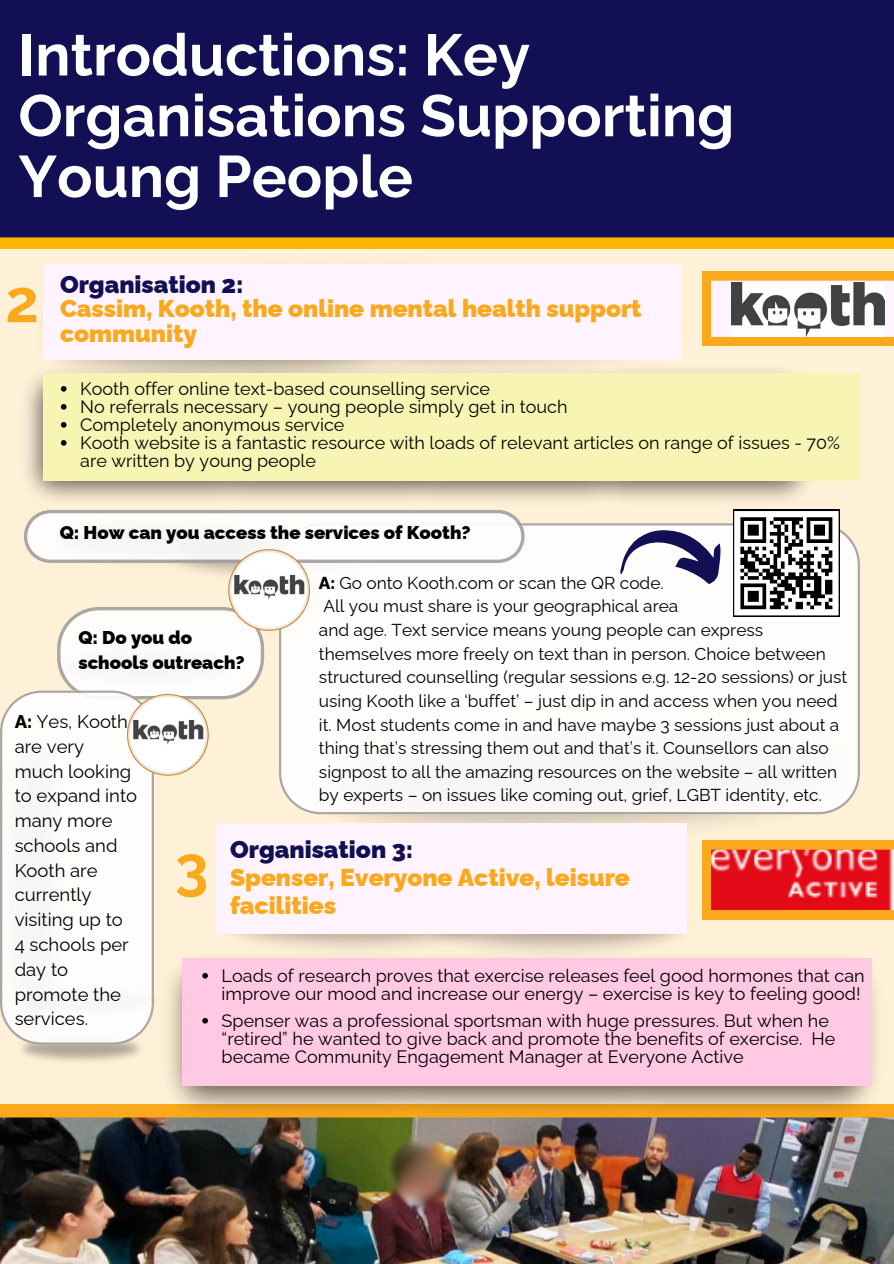
<style>
.page{position:relative;width:894px;height:1264px;background:#fff}
.page>*{position:absolute;margin:0;border:0;box-sizing:border-box;transform-origin:0 0}
.t1{font:700 59.7px "Raleway";color:#faa81c}
.t2{font:700 58.5px/60.8px "Raleway";color:#fff}
.t3{font:900 24.45px/24.8px "Raleway";color:#faa81c}
.t4{font:18.45px/24.8px "Raleway";color:#000}
.t5{font:900 18.45px/24.8px "Raleway";color:#000}
.t6{font:18px/18px "Raleway";color:#000}
.t7{font:17.25px/23.7px "Raleway";color:#000}
.s1{color:#120f54}
.s2{font-weight:800}
</style>
<div class="page">
<div style="left:0;top:0;width:893px;height:1263px;background:#fff0d8"></div>
<div style="left:0;top:0;width:893px;height:249px;background:#120f54"></div>
<img style="left:0;top:1104px;width:893px;height:159px">
<img style="left:159px;top:958px;width:222px;height:163px">
<img style="left:381px;top:1085px;width:222px;height:36px">
<img style="left:603px;top:958px;width:281px;height:163px">
<div style="left:183px;top:958px;width:688px;height:127px;background:#ffc9e3"></div>
<svg style="left:202px;top:973px;width:6px;height:5px"></svg>
<svg style="left:202px;top:1018px;width:6px;height:5px"></svg>
<img style="left:491px;top:933px;width:196px;height:25px">
<svg style="left:702px;top:840px;width:191px;height:79px;background:#ea402c"></svg>
<img style="left:216px;top:933px;width:275px;height:16px">
<img style="left:218px;top:933px;width:379px;height:8px">
<img style="left:317px;top:692px;width:558px;height:173px">
<div style="left:279px;top:523px;width:580px;height:291px;background:#fffdfb"></div>
<svg style="left:24px;top:510px;width:500px;height:53px;background:#f1f0ee"></svg>
<svg style="left:57px;top:607px;width:207px;height:92px;background:#f7f4f1"></svg>
<svg style="left:228px;top:549px;width:82px;height:82px"></svg>
<svg style="left:229px;top:550px;width:80px;height:80px"></svg>
<img style="left:231px;top:552px;width:76px;height:76px;border-radius:50%">
<img style="left:159px;top:982px;width:1px;height:37px">
<svg style="left:0;top:690px;width:154px;height:354px;background:#f9f7f5"></svg>
<svg style="left:127px;top:694px;width:82px;height:81px"></svg>
<svg style="left:128px;top:695px;width:79px;height:79px"></svg>
<img style="left:130px;top:697px;width:75px;height:75px;border-radius:50%">
<div style="left:43px;top:264px;width:638px;height:96px;background:#fff4fe"></div>
<svg style="left:702px;top:272px;width:191px;height:74px;background:#fac066"></svg>
<div style="left:43px;top:373px;width:816px;height:107px;background:#f8f5b4"></div>
<img style="left:731px;top:283px;width:153px;height:54px">
<div style="left:216px;top:823px;width:471px;height:110px;background:#fff4fe"></div>
<svg style="left:609px;top:509px;width:230px;height:111px;background:#b9b7ba"></svg>
<svg style="left:61px;top:386px;width:5px;height:5px"></svg>
<svg style="left:61px;top:404px;width:5px;height:5px"></svg>
<svg style="left:61px;top:422px;width:5px;height:5px"></svg>
<svg style="left:61px;top:440px;width:5px;height:5px"></svg>
<p class="t2" style="left:18px;top:24px;width:717px">Introductions: Key<br>Organisations Supporting<br>Young People</p>
<p class="t1" style="left:5px;top:266px;width:35px">2</p>
<p class="t3" style="left:60px;top:271px;width:583px"><span class="s1">Organisation 2:<br></span>Cassim, Kooth, the online mental health support community</p>
<h2 class="t6" style="left:80px;top:379px;width:411px">Kooth offer online text-based counselling service</h2>
<p class="t6" style="left:80px;top:397px;width:488px">No referrals necessary – young people simply get in touch</p>
<p class="t6" style="left:80px;top:415px;width:266px">Completely anonymous service</p>
<p class="t6" style="left:80px;top:433px;width:761px">Kooth website is a fantastic resource with loads of relevant articles on range of issues - 70% are written by young people</p>
<p class="t5" style="left:60px;top:519px;width:412px">Q: How can you access the services of Kooth?</p>
<p class="t7" style="left:319px;top:570px;width:346px"><span class="s2">A:</span> Go onto Kooth.com or scan the QR code.</p>
<p class="t7" style="left:323px;top:594px;width:356px">All you must share is your geographical area</p>
<p class="t7" style="left:319px;top:618px;width:529px">and age. Text service means young people can express themselves more freely on text than in person. Choice between structured counselling (regular sessions e.g. 12-20 sessions) or just using Kooth like a ‘buffet’ – just dip in and access when you need it. Most students come in and have maybe 3 sessions just about a thing that’s stressing them out and that’s it. Counsellors can also signpost to all the amazing resources on the website – all written by experts – on issues like coming out, grief, LGBT identity, etc.</p>
<p class="t5" style="left:78px;top:625px;width:168px">Q: Do you do schools outreach?</p>
<p class="t4" style="left:15px;top:709px;width:124px"><span class="s2">A:</span> Yes, Kooth are very much looking to expand into many more schools and<br>Kooth are currently visiting up to<br>4 schools per day to promote the services.</p>
<p class="t3" style="left:230px;top:835px;width:401px;line-height:28.2px"><span class="s1">Organisation 3:<br></span>Spenser, Everyone Active, leisure facilities</p>
<p class="t1" style="left:175px;top:832px;width:35px">3</p>
<p class="t6" style="left:221px;top:966px;width:644px">Loads of research proves that exercise releases feel good hormones that can improve our mood and increase our energy – exercise is key to feeling good!</p>
<p class="t6" style="left:221px;top:1011px;width:615px">Spenser was a professional sportsman with huge pressures. But when he “retired” he wanted to give back and promote the benefits of exercise. He became Community Engagement Manager at Everyone Active</p>
</div>
